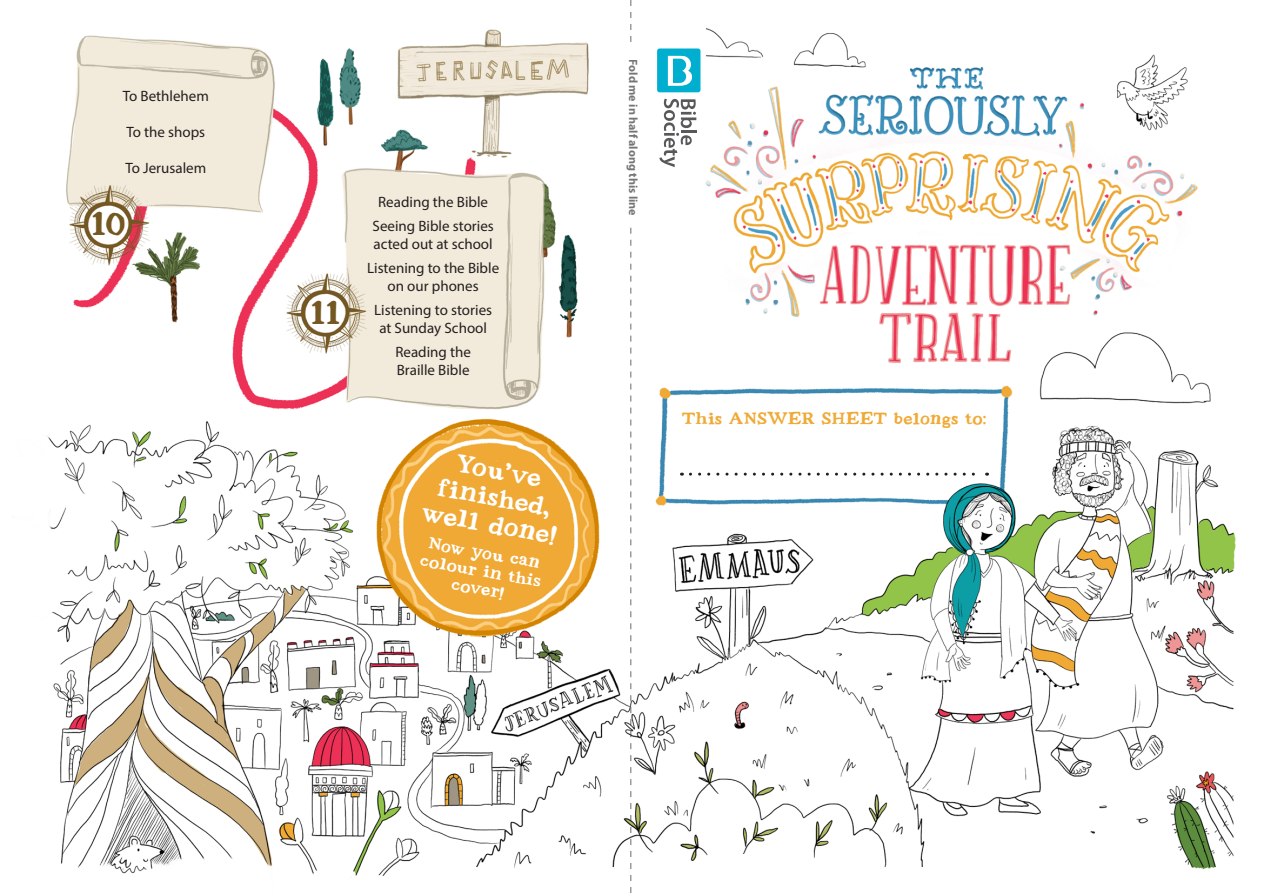
<style>
.page{position:relative;width:1263px;height:893px;background:#fff}
.page>*{position:absolute;margin:0;border:0;box-sizing:border-box;transform-origin:0 0}
.t1{font:700 30px "Strange Times";color:#745721}
.t2{font:700 22.5px "Strange Times";color:#fff}
.t3{font:15px/18px "Myriad Pro";color:#231f20}
.t4{font:700 15px "Strange Times";color:#fff}
.t5{font:700 15px "Strange Times";color:#f0a935}
.t6{font:700 12px "Myriad Pro";color:#231f20}
</style>
<div class="page">
<img style="left:47px;top:0;width:1189px;height:893px">
<svg style="left:630px;top:0;width:1px;height:893px"></svg>
<div style="left:621px;top:46px;width:20px;height:179px;background:#fff"></div>
<svg style="left:690px;top:473px;width:297px;height:3px"></svg>
<svg style="left:652px;top:0;width:54px;height:182px"></svg>
<p class="t3" style="left:123px;top:87px;width:88px">To Bethlehem</p>
<p class="t3" style="left:126px;top:123px;width:80px">To the shops</p>
<p class="t3" style="left:125px;top:159px;width:82px">To Jerusalem</p>
<p class="t1" style="left:92px;top:207px;width:36px">10</p>
<p class="t1" style="left:312px;top:296px;width:31px">11</p>
<p class="t3" style="left:378px;top:192px;width:111px">Reading the Bible</p>
<p class="t3" style="left:372px;top:216px;width:123px">Seeing Bible stories acted out at school</p>
<p class="t3" style="left:367px;top:258px;width:134px">Listening to the Bible</p>
<p class="t3" style="left:388px;top:276px;width:93px">on our phones</p>
<p class="t3" style="left:374px;top:300px;width:119px">Listening to stories</p>
<p class="t3" style="left:379px;top:318px;width:109px">at Sunday School</p>
<p class="t3" style="left:395px;top:342px;width:77px">Reading the</p>
<p class="t3" style="left:397px;top:360px;width:74px">Braille Bible</p>
<p class="t2" style="left:458px;top:450px;width:88px;rotate:10deg">You’ve</p>
<p class="t2" style="left:441px;top:475px;width:114px;rotate:10deg">finished,</p>
<p class="t2" style="left:424px;top:499px;width:138px;rotate:10deg">well done!</p>
<p class="t4" style="left:430px;top:535px;width:115px;rotate:10deg">Now you can</p>
<p class="t4" style="left:422px;top:552px;width:124px;rotate:10deg">colour in this</p>
<p class="t4" style="left:453px;top:575px;width:54px;rotate:10deg">cover!</p>
<p class="t6" style="left:641px;top:59px;width:158px;rotate:90deg">Fold me in half along this line</p>
<p class="t5" style="left:682px;top:410px;width:307px">This ANSWER SHEET belongs to:</p>
</div>
